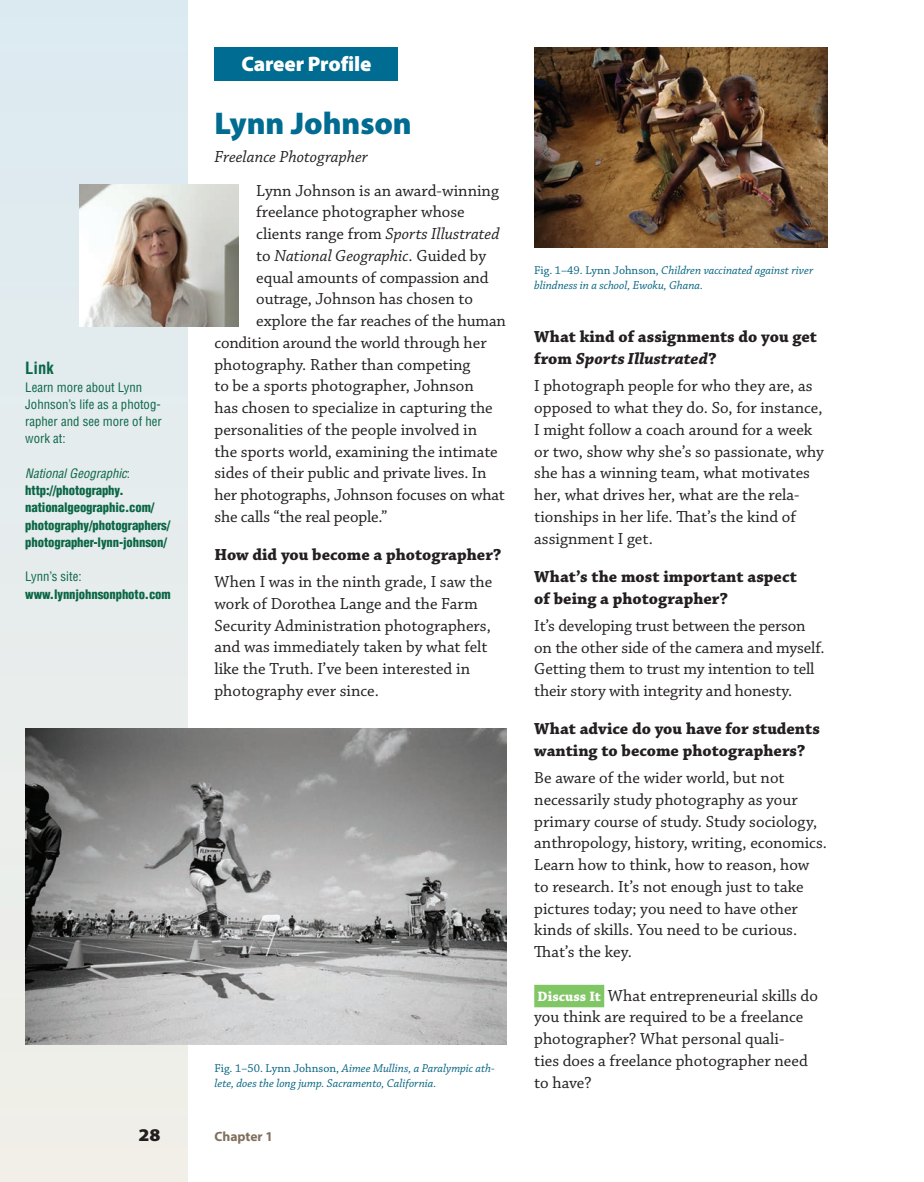
<style>
.page{position:relative;width:924px;height:1182px;background:#fff}
.page>*{position:absolute;margin:0;border:0;box-sizing:border-box;transform-origin:0 0}
.t1{font:900 31.5px "Myriad Pro";color:#006c91}
.t2{font:900 21px "Myriad Pro";letter-spacing:-.01em;color:#fff}
.t3{font:900 18px "Myriad Pro";color:#231f20;scale:1.07 1}
.t4{font:16.8px/21.8px "Chaparral Pro";color:#231f20}
.t5{font:700 16.8px/21.8px "Chaparral Pro";color:#231f20}
.t6{font:italic 16.8px "Chaparral Pro";color:#231f20}
.t7{font:700 condensed 16.5px "Helvetica";color:#0b6645}
.t8{font:700 13.5px "Myriad Pro";color:#806f5c}
.t9{font:900 condensed 12.75px/17.2px "Helvetica";letter-spacing:-.01em;color:#0b6645}
.t10{font:condensed 12.75px/17.2px "Helvetica";color:#0b6645}
.t11{font:italic 12px/15px "Chaparral Pro";color:#046380}
.s1{font-weight:400;font-style:italic}
.s2{font-weight:400}
.s3{font-style:normal}
.s4{font-style:italic}
.s5{font-weight:700;font-size:14.4px;color:#fff}
</style>
<div class="page">
<div style="left:0;top:0;width:187px;height:1182px;background:#e5eced"></div>
<div style="left:534px;top:985px;width:70px;height:22px;background:#81c665"></div>
<div style="left:214px;top:48px;width:184px;height:33px;background:#006c91"></div>
<img style="left:79px;top:185px;width:159px;height:141px">
<img style="left:25px;top:728px;width:481px;height:317px">
<img style="left:534px;top:48px;width:292px;height:199px">
<p class="t7" style="left:25px;top:358px;width:30px">Link</p>
<p class="t10" style="left:25px;top:378px;width:138px">Learn more about Lynn<br>Johnson’s life as a photog&shy;rapher and see more of her work at:</p>
<p class="t9" style="left:25px;top:464px;width:146px"><span class="s1">National Geographic</span><span class="s2">: </span>http://photography. nationalgeographic.com/ photography/photographers/ photographer-lynn-johnson/</p>
<p class="t10" style="left:25px;top:568px;width:58px">Lynn’s site:</p>
<p class="t9" style="left:25px;top:585px;width:147px">www.lynnjohnsonphoto.com</p>
<p class="t2" style="left:241px;top:50px;width:131px">Career Profile</p>
<h1 class="t1" style="left:214px;top:103px;width:199px">Lynn Johnson</h1>
<p class="t6" style="left:214px;top:147px;width:155px">Freelance Photographer</p>
<p class="t4" style="left:256px;top:180px;width:244px">Lynn Johnson is an award-winning</p>
<p class="t4" style="left:256px;top:202px;width:210px">freelance photographer whose</p>
<p class="t6" style="left:256px;top:224px;width:244px"><span class="s3">clients range from</span> Sports Illustrated</p>
<p class="t6" style="left:256px;top:246px;width:231px"><span class="s3">to</span> National Geographic<span class="s3">. Guided by</span></p>
<p class="t4" style="left:256px;top:267px;width:234px">equal amounts of compassion and</p>
<p class="t4" style="left:256px;top:289px;width:218px">outrage, Johnson has chosen to</p>
<p class="t4" style="left:256px;top:310px;width:251px">explore the far reaches of the human</p>
<p class="t4" style="left:214px;top:332px;width:273px">condition around the world through her</p>
<p class="t4" style="left:214px;top:354px;width:257px">photography. Rather than competing</p>
<p class="t4" style="left:214px;top:376px;width:261px">to be a sports photographer, Johnson</p>
<p class="t4" style="left:214px;top:397px;width:280px">has chosen to specialize in capturing the</p>
<p class="t4" style="left:214px;top:419px;width:264px">personalities of the people involved in</p>
<p class="t4" style="left:214px;top:441px;width:285px">the sports world, examining the intimate</p>
<p class="t4" style="left:214px;top:463px;width:273px">sides of their public and private lives. In</p>
<p class="t4" style="left:214px;top:485px;width:292px">her photographs, Johnson focuses on what</p>
<p class="t4" style="left:214px;top:506px;width:174px">she calls “the real people.”</p>
<p class="t5" style="left:214px;top:544px;width:288px">How did you become a photographer?</p>
<p class="t4" style="left:214px;top:572px;width:279px">When I was in the ninth grade, I saw the work of Dorothea Lange and the Farm Security Administration photographers, and was immediately taken by what felt like the Truth. I’ve been interested in photography ever since.</p>
<p class="t11" style="left:214px;top:1061px;width:282px"><span class="s3">Fig. 1–50. Lynn Johnson,</span> Aimee Mullins, a Paralympic ath&shy;lete, does the long jump. Sacramento, California.</p>
<p class="t3" style="left:138px;top:1123px;width:22px">28</p>
<p class="t8" style="left:214px;top:1128px;width:60px">Chapter 1</p>
<p class="t11" style="left:534px;top:263px;width:280px"><span class="s3">Fig. 1–49. Lynn Johnson,</span> Children vaccinated against river blindness in a school, Ewoku, Ghana.</p>
<p class="t5" style="left:534px;top:327px;width:284px">What kind of assignments do you get from <span class="s4">Sports Illustrated</span>?</p>
<p class="t4" style="left:534px;top:376px;width:291px">I photograph people for who they are, as opposed to what they do. So, for instance, I might follow a coach around for a week or two, show why she’s so passionate, why she has a winning team, what motivates her, what drives her, what are the rela&shy;tionships in her life. That’s the kind of assignment I get.</p>
<p class="t5" style="left:534px;top:566px;width:264px">What’s the most important aspect of being a photographer?</p>
<p class="t4" style="left:534px;top:615px;width:292px">It’s developing trust between the person on the other side of the camera and myself.<br>Getting them to trust my intention to tell their story with integrity and honesty.</p>
<p class="t5" style="left:534px;top:718px;width:287px">What advice do you have for students wanting to become photographers?</p>
<p class="t4" style="left:534px;top:767px;width:294px">Be aware of the wider world, but not necessarily study photography as your primary course of study. Study sociology, anthropology, history, writing, economics.<br>Learn how to think, how to reason, how to research. It’s not enough just to take pictures today; you need to have other kinds of skills. You need to be curious.<br>That’s the key.</p>
<p class="t4" style="left:534px;top:985px;width:285px"><span class="s5">Discuss It</span> What entrepreneurial skills do you think are required to be a freelance photographer? What personal quali-<br>ties does a freelance photographer need to have?</p>
</div>
